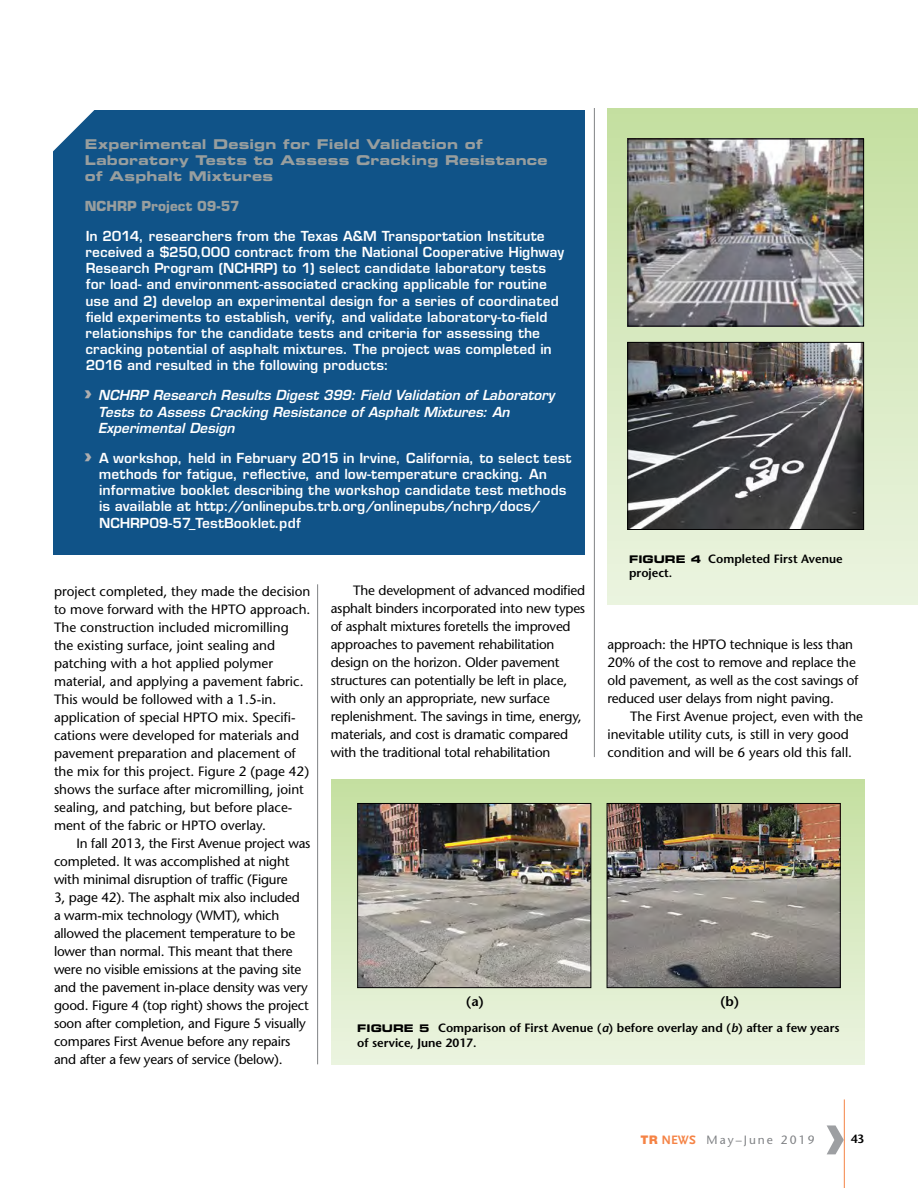
<style>
.page{position:relative;width:918px;height:1188px;background:#fff}
.page>*{position:absolute;margin:0;border:0;box-sizing:border-box;transform-origin:0 0}
.t1{font:700 70.5px "Frutiger";color:#9d9fa2}
.t2{font:13.5px/18px "Stone Sans";letter-spacing:-.015em;color:#000}
.t3{font:600 13.5px/16.2px "Eurostile";letter-spacing:.015em;color:#fff}
.t4{font:italic 600 13.5px/16.2px "Eurostile";letter-spacing:.005em;color:#fff}
.t5{font:13.5px/16.2px "Eurostile Bold Extended Two";letter-spacing:.02em;color:#989e9e}
.t6{font:700 13.5px "Eurostile";letter-spacing:.005em;color:#989e9e}
.t7{font:600 13.5px "Stone Sans";color:#000}
.t8{font:600 12px/14.4px "Stone Sans";color:#000}
.t9{font:12px "Stone Sans";letter-spacing:.17em;color:#808285}
.s1{font-family:"Eurostile Bold Extended Two";font-weight:400;font-style:normal;font-size:22.5px;color:#afaeaf}
.s2{font-family:"Eurostile Bold Extended Two";font-weight:400;font-size:22.5px;color:#afaeaf}
.s3{font-family:"Eurostile Bold Extended Two";font-weight:400;font-size:10.5px}
.s4{font-style:italic}
.s5{font-family:"Nimbus San Nov D Blac";font-size:12.75px;color:#f58345}
.s6{font-family:"Scala Sans";font-weight:700;font-size:12.75px;color:#f58345}
</style>
<div class="page">
<hr style="left:317px;top:584px;width:1px;height:480px;background:#808285">
<hr style="left:844px;top:1099px;width:1px;height:89px;background:#f58345">
<hr style="left:594px;top:108px;width:1px;height:649px;background:#808285">
<div style="left:53px;top:110px;width:532px;height:444px;background:#105388"></div>
<svg style="left:53px;top:110px;width:42px;height:42px"></svg>
<div style="left:608px;top:108px;width:310px;height:497px;background:linear-gradient(to bottom,#c1dc9e,#ecf5e2)"></div>
<img style="left:630px;top:141px;width:232px;height:183px">
<div style="left:628px;top:139px;width:236px;height:187px;border:1px solid #000"></div>
<img style="left:629px;top:344px;width:233px;height:184px">
<div style="left:627px;top:342px;width:237px;height:188px;border:1px solid #000"></div>
<div style="left:331px;top:780px;width:534px;height:284px;background:linear-gradient(to bottom,#c2dd9f,#ebf3e0)"></div>
<img style="left:359px;top:805px;width:230px;height:181px">
<div style="left:357px;top:803px;width:234px;height:185px;border:1px solid #000"></div>
<img style="left:609px;top:805px;width:230px;height:181px">
<div style="left:607px;top:803px;width:234px;height:185px;border:1px solid #000"></div>
<p class="t5" style="left:85px;top:136px;width:464px">Experimental Design for Field Validation of<br>Laboratory Tests to Assess Cracking Resistance of Asphalt Mixtures</p>
<p class="t6" style="left:85px;top:198px;width:156px">NCHRP Project 09-57</p>
<p class="t3" style="left:85px;top:228px;width:480px">In 2014, researchers from the Texas A&amp;M Transportation Institute received a $250,000 contract from the National Cooperative Highway Research Program (NCHRP) to 1) select candidate laboratory tests for load- and environment-associated cracking applicable for routine use and 2) develop an experimental design for a series of coordinated field experiments to establish, verify, and validate laboratory-to-field relationships for the candidate tests and criteria for assessing the cracking potential of asphalt mixtures. The project was completed in 2016 and resulted in the following products:</p>
<p class="t4" style="left:98px;top:387px;width:458px;text-indent:-13px"><span class="s1">›</span> NCHRP Research Results Digest 399: Field Validation of Laboratory<br>Tests to Assess Cracking Resistance of Asphalt Mixtures: An<br>Experimental Design</p>
<p class="t3" style="left:98px;top:450px;width:474px;text-indent:-13px"><span class="s2">›</span> A workshop, held in February 2015 in Irvine, California, to select test methods for fatigue, reflective, and low-temperature cracking. An informative booklet describing the workshop candidate test methods is available at http://onlinepubs.trb.org/onlinepubs/nchrp/docs/ NCHRP09-57_TestBooklet.pdf</p>
<p class="t8" style="left:629px;top:551px;width:215px"><span class="s3">FIGURE 4</span> Completed First Avenue project.</p>
<p class="t2" style="left:54px;top:582px;width:258px">project completed, they made the decision to move forward with the HPTO approach.<br>The construction included micromilling the existing surface, joint sealing and patching with a hot applied polymer material, and applying a pavement fabric.<br>This would be followed with a 1.5-in. application of special HPTO mix. Specifi&shy;cations were developed for materials and pavement preparation and placement of the mix for this project. Figure 2 (page 42) shows the surface after micromilling, joint sealing, and patching, but before place&shy;ment of the fabric or HPTO overlay.</p>
<p class="t2" style="left:54px;top:834px;width:258px;text-indent:23px">In fall 2013, the First Avenue project was completed. It was accomplished at night with minimal disruption of traffic (Figure<br>3, page 42). The asphalt mix also included<br>a warm-mix technology (WMT), which allowed the placement temperature to be lower than normal. This meant that there were no visible emissions at the paving site and the pavement in-place density was very good. Figure 4 (top right) shows the project soon after completion, and Figure 5 visually compares First Avenue before any repairs and after a few years of service (below).</p>
<p class="t2" style="left:331px;top:581px;width:256px;text-indent:23px">The development of advanced modified asphalt binders incorporated into new types of asphalt mixtures foretells the improved approaches to pavement rehabilitation design on the horizon. Older pavement structures can potentially be left in place, with only an appropriate, new surface replenishment. The savings in time, energy, materials, and cost is dramatic compared with the traditional total rehabilitation</p>
<p class="t2" style="left:608px;top:635px;width:252px">approach: the HPTO technique is less than 20% of the cost to remove and replace the old pavement, as well as the cost savings of reduced user delays from night paving.</p>
<p class="t2" style="left:608px;top:707px;width:257px;text-indent:23px">The First Avenue project, even with the inevitable utility cuts, is still in very good condition and will be 6 years old this fall.</p>
<p class="t7" style="left:466px;top:993px;width:20px">(a)</p>
<p class="t7" style="left:720px;top:993px;width:21px">(b)</p>
<p class="t8" style="left:357px;top:1021px;width:484px"><span class="s3">FIGURE 5</span> Comparison of First Avenue (<span class="s4">a</span>) before overlay and (<span class="s4">b</span>) after a few years of service, June 2017.</p>
<h1 class="t1" style="left:824px;top:1093px;width:25px">›</h1>
<p class="t9" style="left:641px;top:1132px;width:175px"><span class="s5">TR</span> <span class="s6">NEWS</span> May–June 2019</p>
<p class="t8" style="left:851px;top:1132px;width:15px">43</p>
</div>
